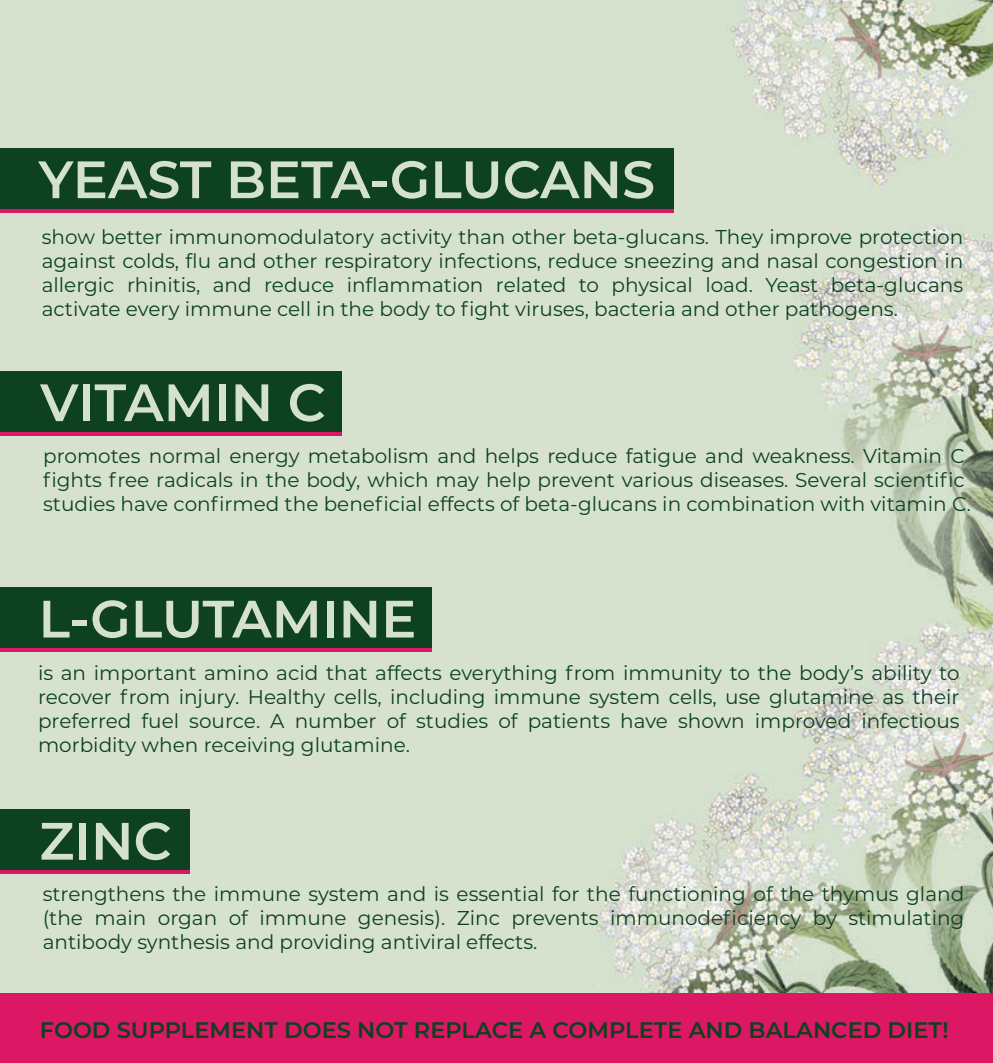
<style>
.page{position:relative;width:993px;height:1063px;background:#fff}
.page>*{position:absolute;margin:0;border:0;box-sizing:border-box;transform-origin:0 0}
.t1{font:600 52.5px "Montserrat";color:#d4e1cd}
.t2{font:600 22.5px "Montserrat";color:#0d4122}
.t3{font:20px/24px "Montserrat";color:#0d4122;text-align:justify}
</style>
<div class="page">
<img style="left:0;top:0;width:992px;height:994px">
<div style="left:0;top:148px;width:673px;height:61px;background:#0e4122"></div>
<hr style="left:0;top:209px;width:673px;height:3px;background:#dc1763">
<div style="left:0;top:371px;width:341px;height:61px;background:#0e4122"></div>
<hr style="left:0;top:432px;width:341px;height:3px;background:#dc1763">
<div style="left:0;top:588px;width:431px;height:61px;background:#0e4122"></div>
<hr style="left:0;top:649px;width:431px;height:3px;background:#dc1763">
<div style="left:0;top:810px;width:189px;height:61px;background:#0e4122"></div>
<hr style="left:0;top:871px;width:190px;height:3px;background:#dc1763">
<div style="left:0;top:994px;width:992px;height:69px;background:#dc1763"></div>
<h1 class="t1" style="left:38px;top:142px;width:618px">YEAST BETA-GLUCANS</h1>
<p class="t3" style="left:42px;top:224px;width:922px">show better immunomodulatory activity than other beta-glucans. They improve protection against colds, flu and other respiratory infections, reduce sneezing and nasal congestion in allergic rhinitis, and reduce inflammation related to physical load. Yeast beta-glucans activate every immune cell in the body to fight viruses, bacteria and other pathogens.</p>
<h1 class="t1" style="left:40px;top:365px;width:287px">VITAMIN C</h1>
<p class="t3" style="left:43px;top:443px;width:929px;text-align:left">promotes normal energy metabolism and helps reduce fatigue and weakness. Vitamin C fights free radicals in the body, which may help prevent various diseases. Several scientific studies have confirmed the beneficial effects of beta-glucans in combination with vitamin C.</p>
<h1 class="t1" style="left:38px;top:582px;width:379px">L-GLUTAMINE</h1>
<p class="t3" style="left:38px;top:660px;width:922px">is an important amino acid that affects everything from immunity to the body’s ability to recover from injury. Healthy cells, including immune system cells, use glutamine as their preferred fuel source. A number of studies of patients have shown improved infectious morbidity when receiving glutamine.</p>
<h1 class="t1" style="left:39px;top:804px;width:134px">ZINC</h1>
<p class="t3" style="left:43px;top:881px;width:922px">strengthens the immune system and is essential for the functioning of the thymus gland (the main organ of immune genesis). Zinc prevents immunodeficiency by stimulating antibody synthesis and providing antiviral effects.</p>
<p class="t2" style="left:40px;top:1014px;width:910px">FOOD SUPPLEMENT DOES NOT REPLACE A COMPLETE AND BALANCED DIET!</p>
</div>
